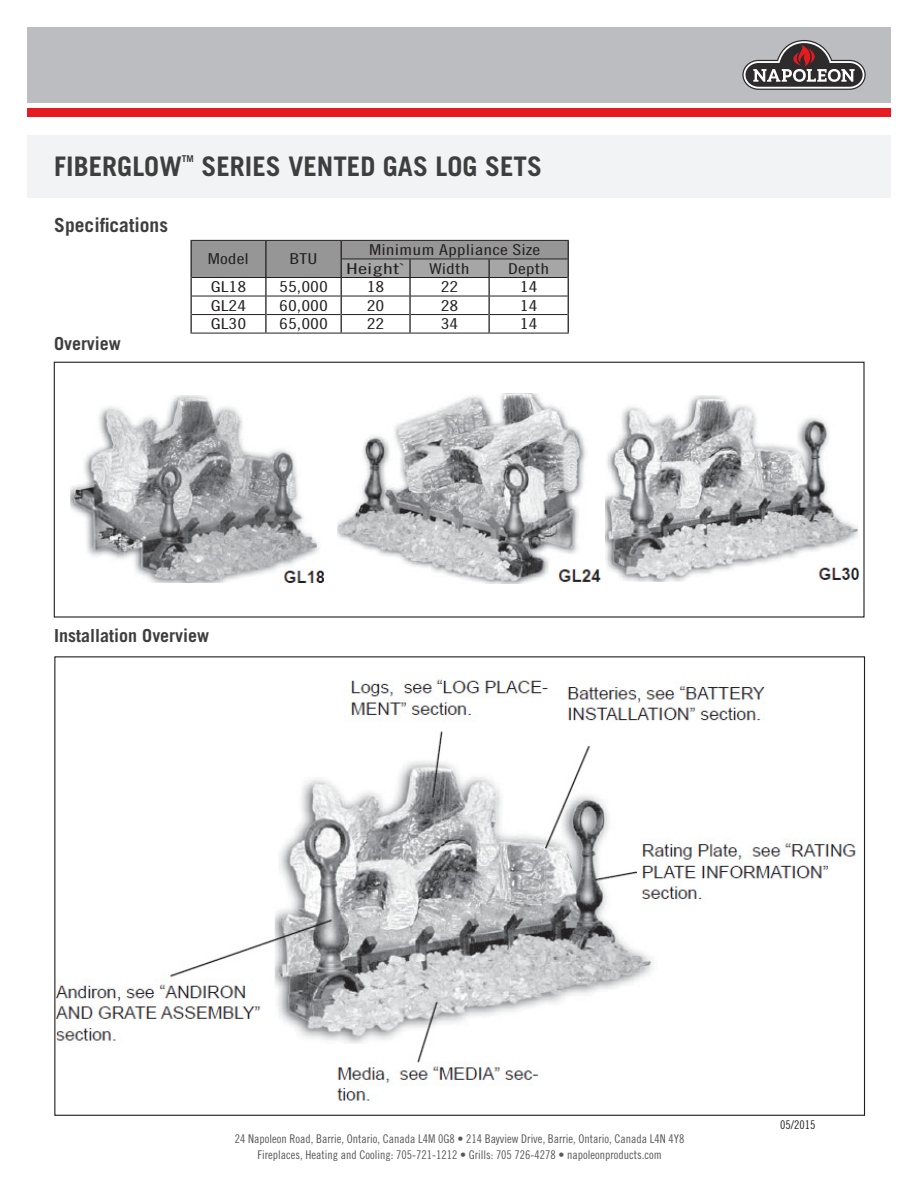
<style>
.page{position:relative;width:918px;height:1188px;background:#fff}
.page>*{position:absolute;margin:0;border:0;box-sizing:border-box;transform-origin:0 0}
.Page_Content_Tilte{font:700 27px "Trade Gothic LT Std";color:#3e3e3f}
.top_page_Fireside_ti{font:700 19.5px "Trade Gothic LT Std";color:#3e3e3f}
.t1{font:700 18px "Trade Gothic LT Std";color:#3e3e3f}
.t2{font:15px "Trade Gothic LT Std Cn 18";color:#231f20;scale:1.33 1}
.t3{font:15px "Trade Gothic LT Std Cn 18";color:#231f20;scale:1.57 1}
.t4{font:12px/16.5px "Trade Gothic LT Std Cn 18";color:#57585a;text-align:center}
.t5{font:12px "Trade Gothic LT Std Cn 18";color:#231f20}
.Page_Content_Tilte-2{font:700 9.45px "Trade Gothic LT Std";color:#3e3e3f}
</style>
<div class="page">
<div style="left:27px;top:27px;width:864px;height:76px;background:#bcbdc0"></div>
<svg style="left:742px;top:40px;width:124px;height:50px"></svg>
<div style="left:27px;top:108px;width:864px;height:9px;background:#e51b21"></div>
<div style="left:27px;top:135px;width:864px;height:63px;background:#f2f3f4"></div>
<img style="left:56px;top:679px;width:800px;height:422px">
<hr style="left:190px;top:240px;width:76px;height:1px;background:#231f20">
<hr style="left:190px;top:333px;width:76px;height:1px;background:#231f20">
<hr style="left:266px;top:333px;width:75px;height:1px;background:#231f20">
<hr style="left:341px;top:333px;width:69px;height:1px;background:#231f20">
<hr style="left:410px;top:333px;width:79px;height:1px;background:#231f20">
<hr style="left:489px;top:333px;width:80px;height:1px;background:#231f20">
<svg style="left:191px;top:240px;width:378px;height:93px"></svg>
<div style="left:54px;top:362px;width:811px;height:256px;border:1px solid #231f20"></div>
<img style="left:70px;top:395px;width:253px;height:187px">
<img style="left:338px;top:394px;width:262px;height:190px">
<img style="left:605px;top:396px;width:254px;height:186px">
<p class="Page_Content_Tilte" style="left:54px;top:150px;width:129px">FIBERGLOW</p>
<p class="Page_Content_Tilte-2" style="left:182px;top:153px;width:14px">TM</p>
<p class="Page_Content_Tilte" style="left:201px;top:150px;width:342px">SERIES VENTED GAS LOG SETS</p>
<p class="top_page_Fireside_ti" style="left:54px;top:213px;width:115px">Specifications</p>
<p class="t1" style="left:54px;top:332px;width:68px">Overview</p>
<p class="t2" style="left:208px;top:250px;width:32px">Model</p>
<p class="t2" style="left:290px;top:250px;width:22px">BTU</p>
<p class="t2" style="left:369px;top:241px;width:130px">Minimum Appliance Size</p>
<p class="t3" style="left:346px;top:259px;width:39px">Height`</p>
<p class="t2" style="left:430px;top:259px;width:32px">Width</p>
<p class="t2" style="left:508px;top:259px;width:32px">Depth</p>
<p class="t2" style="left:211px;top:278px;width:28px">GL18</p>
<p class="t2" style="left:279px;top:278px;width:38px">55,000</p>
<p class="t2" style="left:367px;top:278px;width:15px">18</p>
<p class="t2" style="left:441px;top:278px;width:15px">22</p>
<p class="t2" style="left:520px;top:278px;width:15px">14</p>
<p class="t2" style="left:211px;top:296px;width:28px">GL24</p>
<p class="t2" style="left:279px;top:296px;width:38px">60,000</p>
<p class="t2" style="left:367px;top:296px;width:15px">20</p>
<p class="t2" style="left:441px;top:296px;width:15px">28</p>
<p class="t2" style="left:520px;top:296px;width:15px">14</p>
<p class="t2" style="left:211px;top:315px;width:28px">GL30</p>
<p class="t2" style="left:279px;top:315px;width:38px">65,000</p>
<p class="t2" style="left:367px;top:315px;width:15px">22</p>
<p class="t2" style="left:441px;top:315px;width:15px">34</p>
<p class="t2" style="left:520px;top:315px;width:15px">14</p>
<p class="t1" style="left:54px;top:625px;width:157px">Installation Overview</p>
<p class="t4" style="left:235px;top:1130px;width:451px">24 Napoleon Road, Barrie, Ontario, Canada L4M 0G8 • 214 Bayview Drive, Barrie, Ontario, Canada L4N 4Y8<br>Fireplaces, Heating and Cooling: 705-721-1212 • Grills: 705 726-4278 • napoleonproducts.com</p>
<p class="t5" style="left:780px;top:1118px;width:37px">05/2015</p>
</div>
